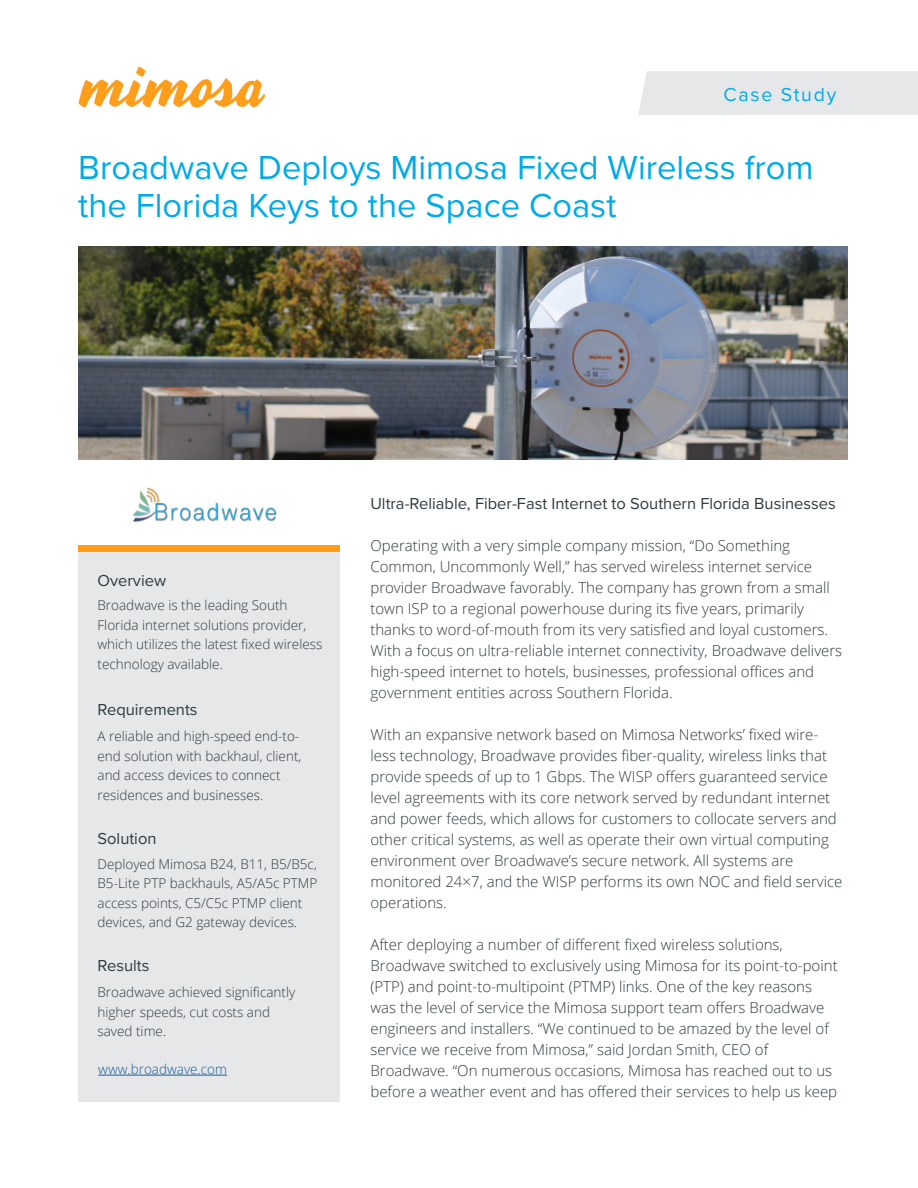
<style>
.page{position:relative;width:918px;height:1188px;background:#fff}
.page>*{position:absolute;margin:0;border:0;box-sizing:border-box;transform-origin:0 0}
._5b_TOCFigsub{font:34.5px/37.5px "Proxima Nova";color:#00abe7}
._5b_TOCFigsub-2{font:19.5px "Proxima Nova";letter-spacing:.09em;color:#00abe7}
.Sub_Head{font:16.5px "Proxima Nova";color:#2f3b41}
._5b_TOCFigsub-3{font:16.5px "Proxima Nova";color:#2f3b41}
._2_Body{font:300 15px/21px "Open Sans";color:#2f3b41}
.CoProfile{font:300 13.5px/19.5px "Open Sans";color:#2f3b41}
._2_Body-2{font:300 13.5px/19.5px "Open Sans";color:#2f3b41}
.CoProfile-2{font:300 13.5px "Open Sans";color:#175d9e}
</style>
<div class="page">
<img style="left:78px;top:66px;width:188px;height:42px">
<div style="left:638px;top:71px;width:280px;height:44px;background:#e6e7e9"></div>
<div style="left:78px;top:547px;width:262px;height:555px;background:#e6e7e9"></div>
<div style="left:78px;top:545px;width:262px;height:7px;background:#ff9d1b"></div>
<hr style="left:98px;top:1075px;width:129px;height:1px;background:#175d9e">
<img style="left:78px;top:246px;width:769px;height:213px">
<img style="left:132px;top:487px;width:145px;height:35px">
<p class="_5b_TOCFigsub-2" style="left:724px;top:80px;width:114px">Case Study</p>
<p class="_5b_TOCFigsub" style="left:78px;top:147px;width:737px">Broadwave Deploys Mimosa Fixed Wireless from the Florida Keys to the Space Coast</p>
<p class="_5b_TOCFigsub-3" style="left:98px;top:568px;width:70px">Overview</p>
<p class="_2_Body-2" style="left:98px;top:595px;width:226px">Broadwave is the leading South Florida internet solutions provider, which utilizes the latest fixed wireless technology available.</p>
<p class="_5b_TOCFigsub-3" style="left:98px;top:697px;width:102px">Requirements</p>
<p class="CoProfile" style="left:98px;top:726px;width:205px">A reliable and high-speed end-to&shy;end solution with backhaul, client, and access devices to connect residences and businesses.</p>
<p class="_5b_TOCFigsub-3" style="left:98px;top:827px;width:61px">Solution</p>
<p class="CoProfile" style="left:98px;top:854px;width:221px">Deployed Mimosa B24, B11, B5/B5c, B5-Lite PTP backhauls, A5/A5c PTMP access points, C5/C5c PTMP client devices, and G2 gateway devices.</p>
<p class="_5b_TOCFigsub-3" style="left:98px;top:953px;width:53px">Results</p>
<p class="CoProfile" style="left:98px;top:982px;width:199px">Broadwave achieved significantly higher speeds, cut costs and saved time.</p>
<p class="CoProfile-2" style="left:98px;top:1060px;width:130px">www.broadwave.com</p>
<p class="Sub_Head" style="left:370px;top:491px;width:467px">Ultra-Reliable, Fiber-Fast Internet to Southern Florida Businesses</p>
<p class="_2_Body" style="left:370px;top:534px;width:473px">Operating with a very simple company mission, “Do Something Common, Uncommonly Well,” has served wireless internet service provider Broadwave favorably. The company has grown from a small town ISP to a regional powerhouse during its five years, primarily thanks to word-of-mouth from its very satisfied and loyal customers.<br>With a focus on ultra-reliable internet connectivity, Broadwave delivers high-speed internet to hotels, businesses, professional offices and government entities across Southern Florida.</p>
<p class="_2_Body" style="left:370px;top:723px;width:474px">With an expansive network based on Mimosa Networks’ fixed wire&shy;less technology, Broadwave provides fiber-quality, wireless links that provide speeds of up to 1 Gbps. The WISP offers guaranteed service level agreements with its core network served by redundant internet and power feeds, which allows for customers to collocate servers and other critical systems, as well as operate their own virtual computing environment over Broadwave’s secure network. All systems are monitored 24×7, and the WISP performs its own NOC and field service operations.</p>
<p class="_2_Body" style="left:370px;top:933px;width:469px">After deploying a number of different fixed wireless solutions, Broadwave switched to exclusively using Mimosa for its point-to-point (PTP) and point-to-multipoint (PTMP) links. One of the key reasons was the level of service the Mimosa support team offers Broadwave engineers and installers. “We continued to be amazed by the level of service we receive from Mimosa,” said Jordan Smith, CEO of Broadwave. “On numerous occasions, Mimosa has reached out to us before a weather event and has offered their services to help us keep</p>
</div>
